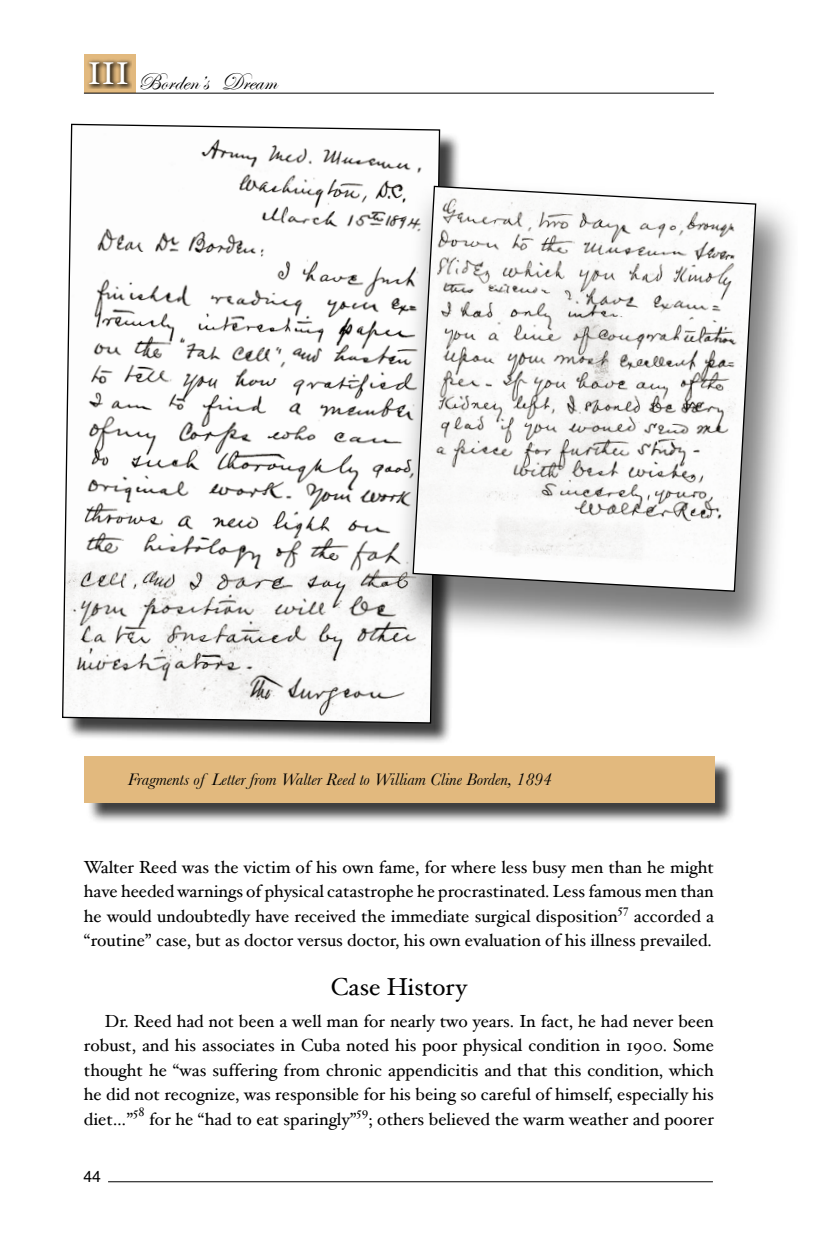
<style>
.page{position:relative;width:840px;height:1260px;background:#fff}
.page>*{position:absolute;margin:0;border:0;box-sizing:border-box;transform-origin:0 0}
.t1{font:24.5px "Edwardian Script ITC";color:#000}
.t2{font:24.5px "Hoefler Text";color:#000}
.t3{font:17.5px/24.5px "Hoefler Text";color:#000;text-align:justify}
.t4{font:italic 17.5px "Baskerville";color:#000}
.t5{font:15.75px "Helvetica";color:#000}
.t6{font:12.6px "Hoefler Text";color:#000}
</style>
<div class="page">
<hr style="left:108px;top:1181px;width:605px;height:1px;background:#000">
<div style="left:84px;top:55px;width:52px;height:38px;background:#e2b97e"></div>
<hr style="left:84px;top:93px;width:630px;height:1px;background:#000">
<div style="left:84px;top:57px;width:48px;height:32px;background:#000;opacity:.75"></div>
<div style="left:87px;top:759px;width:649px;height:65px;background:#000;opacity:.75"></div>
<div style="left:84px;top:756px;width:630px;height:47px;background:#e2b97e"></div>
<div style="left:65px;top:126px;width:396px;height:618px;background:#000;opacity:.75"></div>
<svg style="left:62px;top:123px;width:379px;height:601px"></svg>
<div style="left:388px;top:175px;width:410px;height:473px;background:#000;opacity:.51"></div>
<svg style="left:412px;top:185px;width:345px;height:408px"></svg>
<h1 class="t1" style="left:88px;top:68px;width:191px"><sup>III</sup> Borden’s Dream</h1>
<p class="t4" style="left:128px;top:769px;width:425px">Fragments of Letter from Walter Reed to William Cline Borden, 1894</p>
<p class="t3" style="left:84px;top:854px;width:632px">Walter Reed was the victim of his own fame, for where less busy men than he might have heeded warnings of physical catastrophe he procrastinated. Less famous men than he would undoubtedly have received the immediate surgical disposition</p>
<p class="t6" style="left:618px;top:902px;width:12px">57</p>
<p class="t3" style="left:84px;top:903px;width:631px;text-align:right">accorded a<br>“routine” case, but as doctor versus doctor, his own evaluation of his illness prevailed.</p>
<h1 class="t2" style="left:331px;top:972px;width:138px">Case History</h1>
<p class="t3" style="left:84px;top:1008px;width:631px;text-indent:21px">Dr. Reed had not been a well man for nearly two years. In fact, he had never been robust, and his associates in Cuba noted his poor physical condition in 1900. Some thought he “was suffering from chronic appendicitis and that this condition, which he did not recognize, was responsible for his being so careful of himself, especially his diet…”</p>
<p class="t6" style="left:133px;top:1105px;width:13px">58</p>
<p class="t3" style="left:149px;top:1106px;width:209px">for he “had to eat sparingly”</p>
<p class="t6" style="left:357px;top:1105px;width:13px">59</p>
<p class="t3" style="left:368px;top:1106px;width:347px">; others believed the warm weather and poorer</p>
<p class="t5" style="left:83px;top:1167px;width:19px">44</p>
</div>
